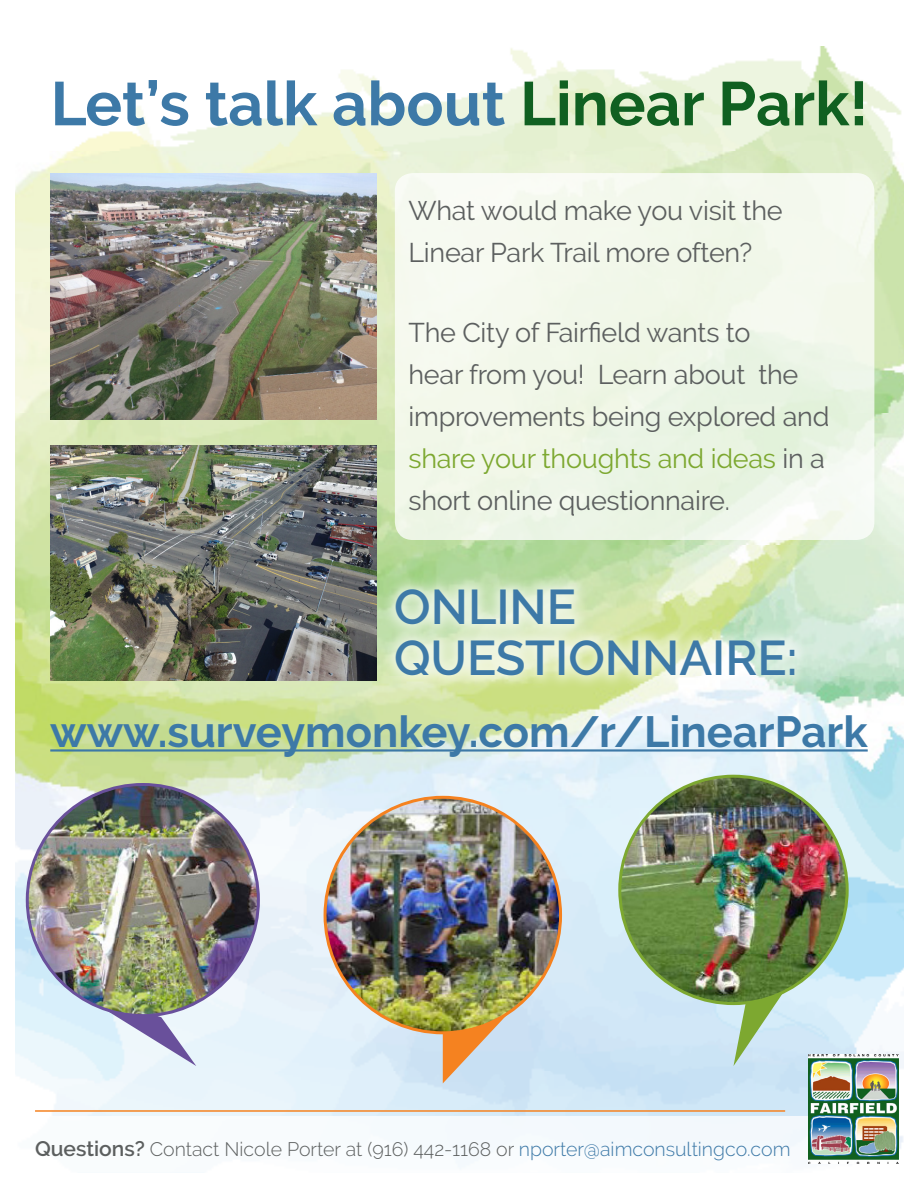
<style>
.page{position:relative;width:918px;height:1188px;background:#fff}
.page>*{position:absolute;margin:0;border:0;box-sizing:border-box;transform-origin:0 0}
.subhead{font:700 61.5px "Raleway";color:#3d79a7}
.subhead-2{font:600 48.6px/51px "Raleway";color:#3d79a7}
.subhead-3{font:700 43.5px "Raleway";color:#3d79a7}
.subhead-4{font:27px/42px "Raleway";letter-spacing:-.01em;color:#5c5f5f}
.t1{font:300 19.5px "Raleway";color:#5c5f5f}
.s1{color:#106021}
.s2{color:#7da830}
.s3{font-weight:600;font-size:21px}
.s4{color:#3d79a7}
</style>
<div class="page">
<img style="left:16px;top:46px;width:887px;height:1118px">
<div style="left:0;top:1116px;width:893px;height:57px;background:#f8fbfd;border-radius:18px"></div>
<div style="left:381px;top:574px;width:429px;height:117px;background:#fff;opacity:.6"></div>
<hr style="left:50px;top:749px;width:818px;height:3px;background:#3d79a7">
<hr style="left:35px;top:1110px;width:750px;height:2px;background:#f58220">
<img style="left:808px;top:1055px;width:90px;height:109px">
<svg style="left:733px;top:969px;width:83px;height:97px"></svg>
<img style="left:620px;top:776px;width:227px;height:228px;border-radius:114px">
<svg style="left:67px;top:988px;width:129px;height:78px"></svg>
<img style="left:27px;top:784px;width:231px;height:232px;border-radius:116px">
<svg style="left:443px;top:974px;width:103px;height:109px"></svg>
<img style="left:325px;top:797px;width:236px;height:236px;border-radius:118px">
<div style="left:395px;top:173px;width:479px;height:367px;background:#f1f7ea;border-radius:18px"></div>
<img style="left:51px;top:173px;width:325px;height:246px">
<img style="left:51px;top:445px;width:325px;height:235px">
<p class="subhead" style="left:51px;top:69px;width:819px">Let’s talk about <span class="s1">Linear Park!</span></p>
<p class="subhead-4" style="left:409px;top:189px;width:376px">What would make you visit the<br>Linear Park Trail more often?</p>
<p class="subhead-4" style="left:409px;top:311px;width:422px">The City of Fairfield wants to<br>hear from you! Learn about the improvements being explored and <span class="s2">share your thoughts and ideas</span> in a short online questionnaire.</p>
<p class="subhead-2" style="left:394px;top:582px;width:405px">ONLINE<br>QUESTIONNAIRE:</p>
<p class="subhead-3" style="left:50px;top:707px;width:819px">www.surveymonkey.com/r/LinearPark</p>
<p class="t1" style="left:35px;top:1137px;width:757px"><span class="s3">Questions?</span> Contact Nicole Porter at (916) 442-1168 or <span class="s4">nporter@aimconsultingco.com</span></p>
</div>
